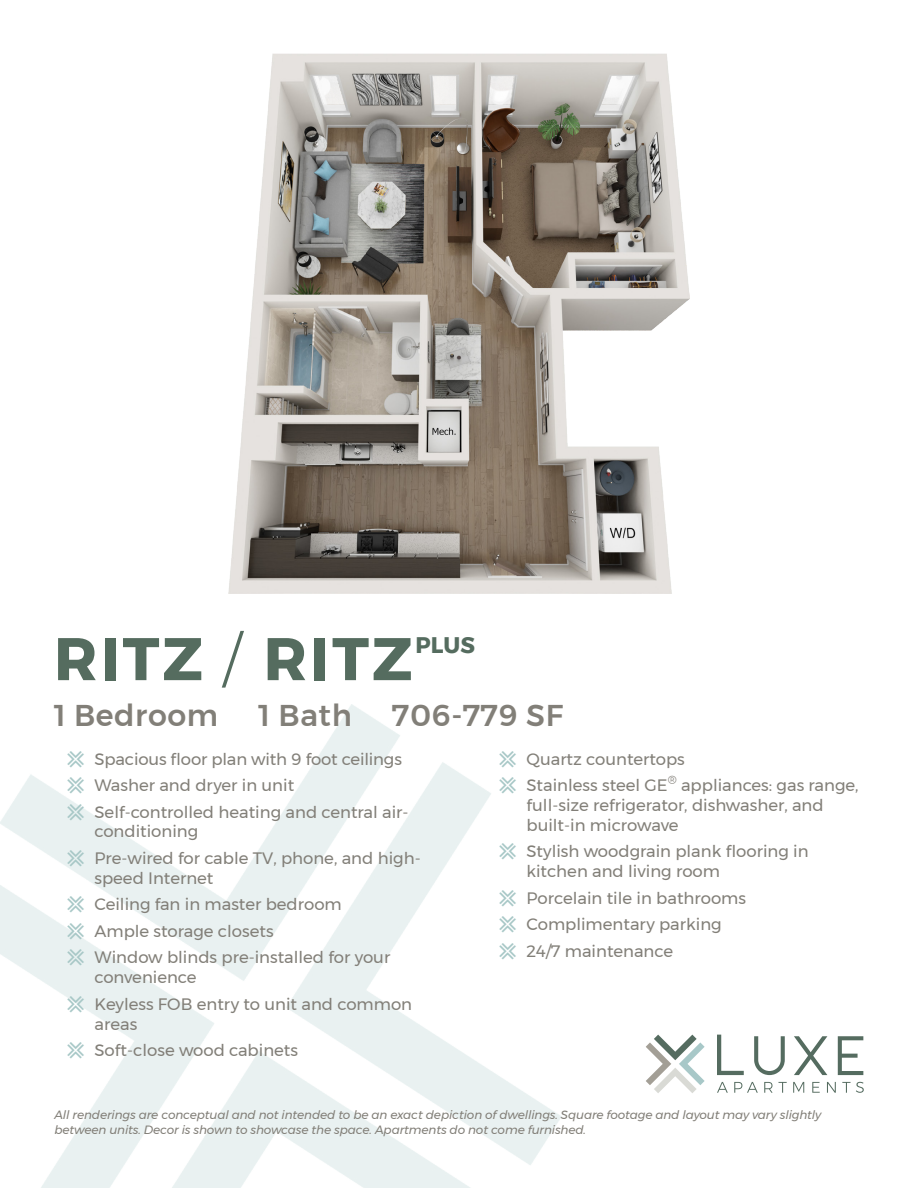
<style>
.page{position:relative;width:918px;height:1188px;background:#fff}
.page>*{position:absolute;margin:0;border:0;box-sizing:border-box;transform-origin:0 0}
.t1{font:700 60px "Montserrat";letter-spacing:.05em;color:#556c5f}
.t2{font:500 30px "Montserrat";letter-spacing:.02em;color:#827f78}
.t3{font:700 22.5px "Montserrat";color:#556c5f}
.t4{font:16.5px/19.8px "Montserrat";color:#827f78}
.t5{font:italic 12px/14.4px "Montserrat";letter-spacing:-.01em;color:#827f78}
.t6{font:12px "Montserrat";color:#827f78}
.s1{font-weight:300}
</style>
<div class="page">
<img style="left:229px;top:54px;width:460px;height:540px">
<svg style="left:646px;top:1035px;width:59px;height:58px"></svg>
<svg style="left:754px;top:1036px;width:31px;height:39px"></svg>
<svg style="left:794px;top:1036px;width:33px;height:39px"></svg>
<svg style="left:838px;top:1036px;width:25px;height:39px"></svg>
<svg style="left:717px;top:1035px;width:27px;height:40px"></svg>
<svg style="left:717px;top:1082px;width:11px;height:11px"></svg>
<svg style="left:734px;top:1082px;width:24px;height:11px"></svg>
<svg style="left:764px;top:1082px;width:23px;height:11px"></svg>
<svg style="left:793px;top:1082px;width:11px;height:11px"></svg>
<svg style="left:812px;top:1082px;width:8px;height:11px"></svg>
<svg style="left:827px;top:1082px;width:9px;height:11px"></svg>
<svg style="left:842px;top:1082px;width:22px;height:11px"></svg>
<svg style="left:68px;top:803px;width:16px;height:17px"></svg>
<svg style="left:68px;top:850px;width:16px;height:17px"></svg>
<svg style="left:68px;top:928px;width:16px;height:11px"></svg>
<svg style="left:68px;top:949px;width:16px;height:17px"></svg>
<svg style="left:68px;top:996px;width:16px;height:12px"></svg>
<p class="t1" style="left:54px;top:611px;width:360px">RITZ <span class="s1">/</span> RITZ</p>
<p class="t3" style="left:416px;top:627px;width:61px">PLUS</p>
<p class="t2" style="left:54px;top:691px;width:166px">1 Bedroom</p>
<p class="t2" style="left:258px;top:691px;width:95px">1 Bath</p>
<p class="t2" style="left:392px;top:691px;width:173px">706-779 SF</p>
<p class="t4" style="left:94px;top:749px;width:309px">Spacious floor plan with 9 foot ceilings</p>
<p class="t4" style="left:94px;top:775px;width:201px">Washer and dryer in unit</p>
<p class="t4" style="left:94px;top:802px;width:316px">Self-controlled heating and central air&shy;conditioning</p>
<p class="t4" style="left:94px;top:848px;width:328px">Pre-wired for cable TV, phone, and high&shy;speed Internet</p>
<p class="t4" style="left:94px;top:894px;width:249px">Ceiling fan in master bedroom</p>
<p class="t4" style="left:94px;top:921px;width:181px">Ample storage closets</p>
<p class="t4" style="left:94px;top:948px;width:297px">Window blinds pre-installed for your convenience</p>
<p class="t4" style="left:94px;top:994px;width:319px">Keyless FOB entry to unit and common areas</p>
<p class="t4" style="left:94px;top:1040px;width:205px">Soft-close wood cabinets</p>
<p class="t4" style="left:526px;top:749px;width:160px">Quartz countertops</p>
<p class="t4" style="left:526px;top:775px;width:143px">Stainless steel GE</p>
<p class="t6" style="left:668px;top:770px;width:11px">®</p>
<p class="t4" style="left:526px;top:775px;width:334px;text-indent:155px">appliances: gas range, full-size refrigerator, dishwasher, and built-in microwave</p>
<p class="t4" style="left:526px;top:841px;width:284px">Stylish woodgrain plank flooring in kitchen and living room</p>
<p class="t4" style="left:526px;top:888px;width:221px">Porcelain tile in bathrooms</p>
<p class="t4" style="left:526px;top:914px;width:197px">Complimentary parking</p>
<p class="t4" style="left:526px;top:941px;width:148px">24/7 maintenance</p>
<p class="t5" style="left:54px;top:1108px;width:769px">All renderings are conceptual and not intended to be an exact depiction of dwellings. Square footage and layout may vary slightly between units. Decor is shown to showcase the space. Apartments do not come furnished.</p>
</div>
